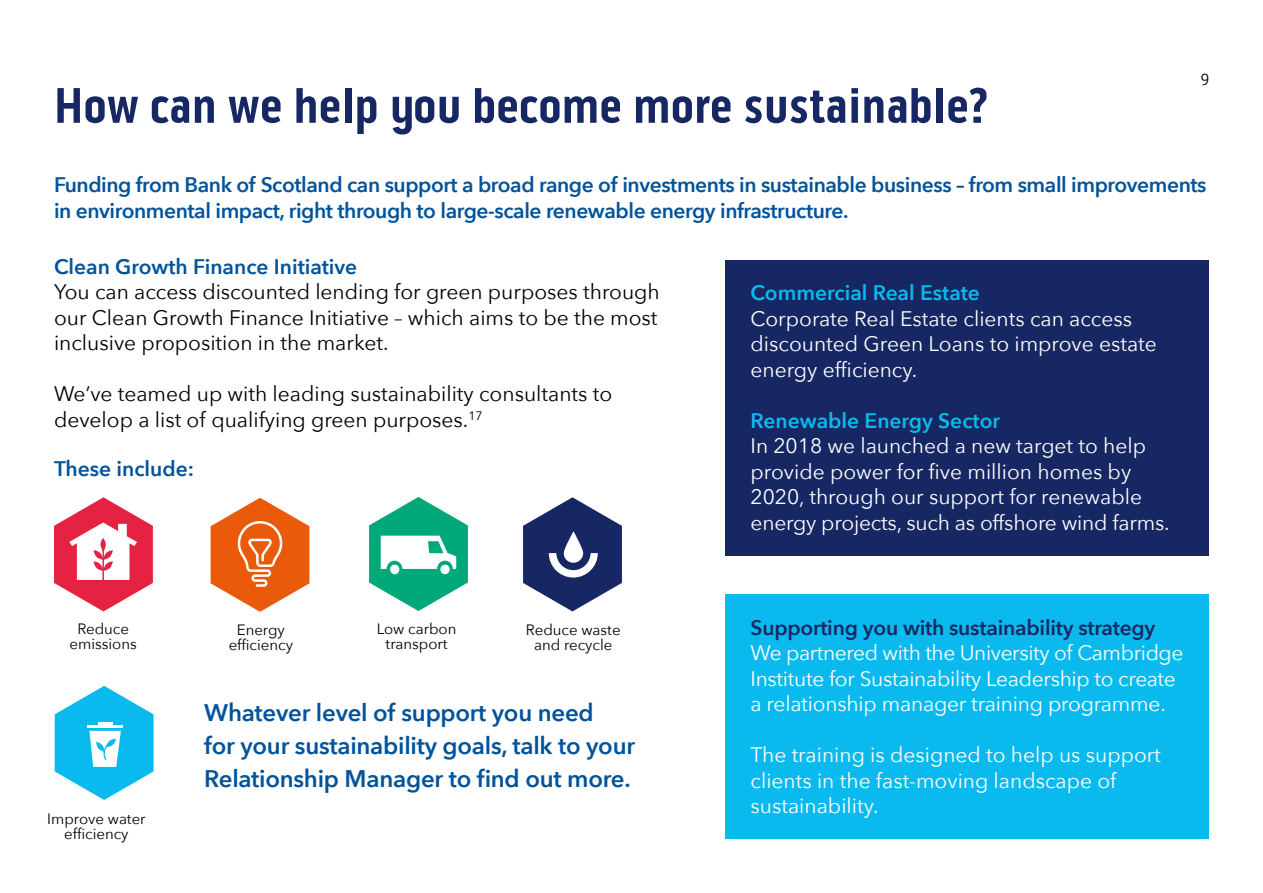
<style>
.page{position:relative;width:1263px;height:893px;background:#fff}
.page>*{position:absolute;margin:0;border:0;box-sizing:border-box;transform-origin:0 0}
.t1{font:700 51px "Bo S Pill Gothic";color:#162763}
.t2{font:600 24px/33px "Avenir Next";letter-spacing:-.01em;color:#00539b}
.t3{font:21px/25.5px "Avenir Next";color:#fff}
.t4{font:21px/25.5px "Avenir Next";color:#000;text-align:justify}
.t5{font:600 21px/25.5px "Avenir Next";letter-spacing:-.02em;color:#00539b}
.t6{font:600 21px "Avenir Next";color:#0abaee}
.t7{font:600 21px "Avenir Next";color:#00539b}
.t8{font:600 21px "Avenir Next";letter-spacing:-.01em;color:#162763}
.t9{font:300 16.5px "Lloyds Bank Jack";color:#000}
.t10{font:15px/15px "Avenir Next";color:#000;text-align:center}
</style>
<div class="page">
<div style="left:725px;top:595px;width:484px;height:244px;background:#0abaee"></div>
<div style="left:725px;top:260px;width:484px;height:295px;background:#162763"></div>
<svg style="left:523px;top:497px;width:99px;height:114px"></svg>
<svg style="left:54px;top:497px;width:99px;height:114px"></svg>
<svg style="left:55px;top:686px;width:99px;height:114px"></svg>
<svg style="left:211px;top:498px;width:98px;height:114px"></svg>
<svg style="left:369px;top:497px;width:99px;height:114px"></svg>
<h1 class="t1" style="left:54px;top:75px;width:935px">How can we help you become more sustainable?</h1>
<p class="t9" style="left:1201px;top:66px;width:10px">9</p>
<p class="t5" style="left:54px;top:172px;width:1154px">Funding from Bank of Scotland can support a broad range of investments in sustainable business – from small improvements in environmental impact, right through to large-scale renewable energy infrastructure.</p>
<p class="t7" style="left:54px;top:248px;width:305px">Clean Growth Finance Initiative</p>
<p class="t4" style="left:54px;top:278px;width:607px">You can access discounted lending for green purposes through our Clean Growth Finance Initiative – which aims to be the most inclusive proposition in the market.</p>
<p class="t4" style="left:54px;top:380px;width:560px">We’ve teamed up with leading sustainability consultants to develop a list of qualifying green purposes.<sup>17</sup></p>
<p class="t6" style="left:750px;top:275px;width:231px">Commercial Real Estate</p>
<p class="t3" style="left:750px;top:305px;width:408px">Corporate Real Estate clients can access discounted Green Loans to improve estate energy efficiency.</p>
<p class="t6" style="left:750px;top:402px;width:251px">Renewable Energy Sector</p>
<p class="t3" style="left:750px;top:432px;width:421px">In 2018 we launched a new target to help provide power for five million homes by 2020, through our support for renewable energy projects, such as offshore wind farms.</p>
<p class="t7" style="left:54px;top:450px;width:142px">These include:</p>
<p class="t10" style="left:70px;top:620px;width:69px">Reduce emissions</p>
<p class="t10" style="left:47px;top:811px;width:100px">Improve water efficiency</p>
<p class="t10" style="left:229px;top:622px;width:66px">Energy efficiency</p>
<p class="t10" style="left:377px;top:621px;width:81px">Low carbon transport</p>
<p class="t10" style="left:526px;top:621px;width:96px">Reduce waste and recycle</p>
<p class="t2" style="left:204px;top:696px;width:432px">Whatever level of support you need<br>for your sustainability goals, talk to your<br>Relationship Manager to find out more.</p>
<p class="t8" style="left:750px;top:610px;width:406px">Supporting you with sustainability strategy</p>
<p class="t3" style="left:750px;top:639px;width:434px">We partnered with the University of Cambridge<br>Institute for Sustainability Leadership to create a relationship manager training programme.</p>
<p class="t3" style="left:750px;top:741px;width:412px">The training is designed to help us support clients in the fast-moving landscape of sustainability.</p>
</div>
